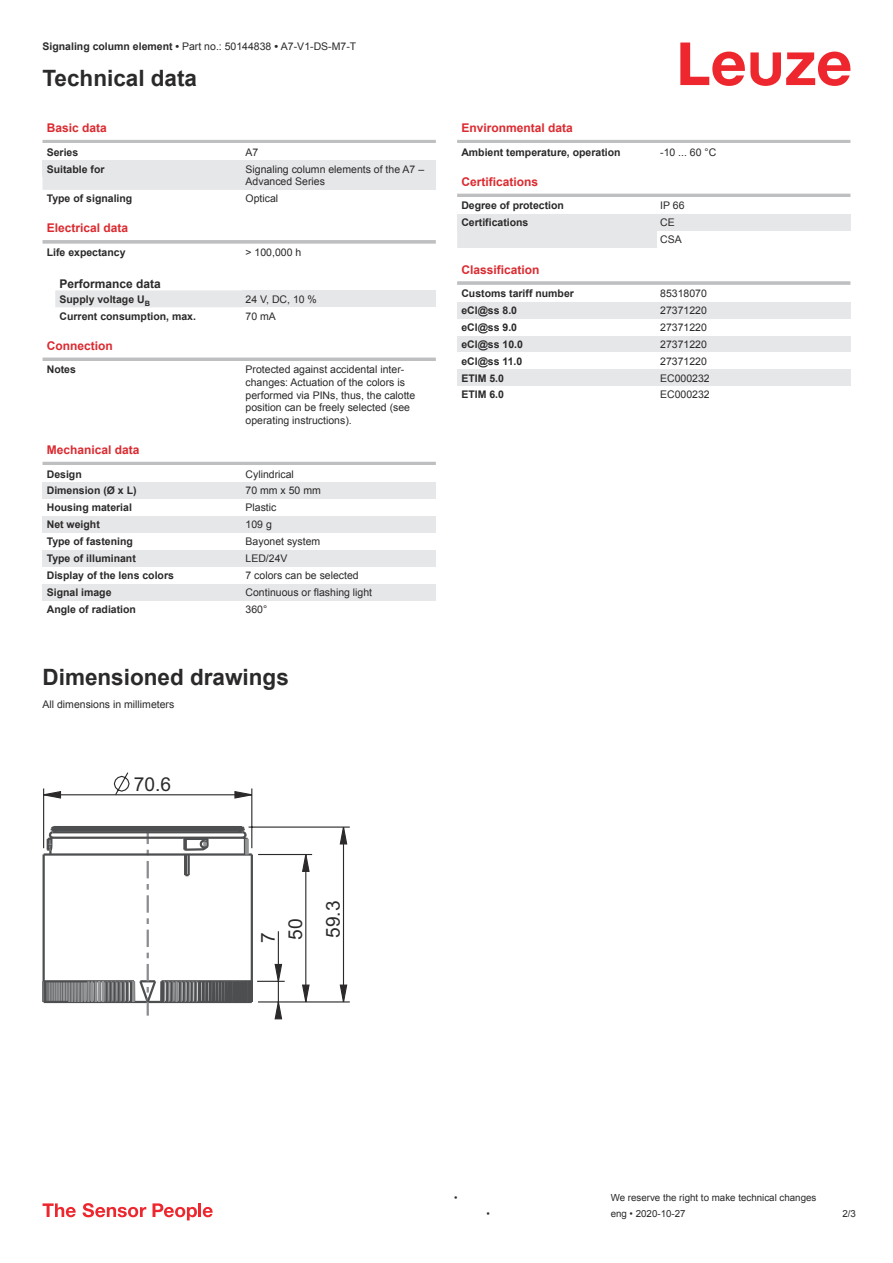
<style>
.page{position:relative;width:893px;height:1263px;background:#fff}
.page>*{position:absolute;margin:0;border:0;box-sizing:border-box;transform-origin:0 0}
.t1{font:700 22.5px "Arial";color:#2b292a}
.t2{font:19.2px/27.5px "Arial";color:#2b292a}
.t3{font:700 12px "Arial";color:#db2a30}
.t4{font:700 12px "Arial";color:#2b292a}
.t5{font:10.5px/12.6px "Arial";color:#2b292a}
.t6{font:700 10.5px "Arial";color:#2b292a}
.t7{font:9.75px "Arial";color:#2b292a}
.s1{font-weight:700}
</style>
<div class="page">
<svg style="left:680px;top:43px;width:170px;height:43px"></svg>
<svg style="left:43px;top:177px;width:199px;height:130px"></svg>
<hr style="left:43px;top:140px;width:393px;height:3px;background:#bdbfc1">
<div style="left:43px;top:160px;width:199px;height:17px;background:#e6e7e9"></div>
<div style="left:242px;top:160px;width:194px;height:30px;background:#e6e7e9"></div>
<div style="left:43px;top:190px;width:199px;height:17px;background:#fff"></div>
<div style="left:43px;top:224px;width:393px;height:18px;background:#fff"></div>
<svg style="left:43px;top:240px;width:393px;height:4px;background:#c3c5c7"></svg>
<div style="left:43px;top:244px;width:199px;height:17px;background:#fff"></div>
<div style="left:242px;top:290px;width:194px;height:17px;background:#e6e7e9"></div>
<hr style="left:43px;top:358px;width:393px;height:3px;background:#bdbfc1">
<hr style="left:43px;top:462px;width:393px;height:3px;background:#bdbfc1">
<div style="left:43px;top:482px;width:199px;height:17px;background:#e6e7e9"></div>
<div style="left:242px;top:482px;width:194px;height:17px;background:#e6e7e9"></div>
<div style="left:43px;top:516px;width:199px;height:17px;background:#e6e7e9"></div>
<div style="left:242px;top:516px;width:194px;height:17px;background:#e6e7e9"></div>
<div style="left:43px;top:550px;width:199px;height:17px;background:#e6e7e9"></div>
<div style="left:242px;top:550px;width:194px;height:17px;background:#e6e7e9"></div>
<div style="left:43px;top:584px;width:199px;height:17px;background:#e6e7e9"></div>
<div style="left:242px;top:584px;width:194px;height:17px;background:#e6e7e9"></div>
<div style="left:457px;top:231px;width:200px;height:17px;background:#e6e7e9"></div>
<hr style="left:457px;top:140px;width:393px;height:3px;background:#bdbfc1">
<hr style="left:457px;top:194px;width:393px;height:3px;background:#bdbfc1">
<div style="left:457px;top:214px;width:200px;height:17px;background:#e6e7e9"></div>
<div style="left:657px;top:214px;width:193px;height:17px;background:#e6e7e9"></div>
<hr style="left:457px;top:281px;width:393px;height:4px;background:#c6c8c9">
<div style="left:457px;top:302px;width:200px;height:17px;background:#e6e7e9"></div>
<div style="left:657px;top:302px;width:193px;height:17px;background:#e6e7e9"></div>
<div style="left:457px;top:336px;width:200px;height:16px;background:#e6e7e9"></div>
<div style="left:657px;top:336px;width:193px;height:16px;background:#e6e7e9"></div>
<div style="left:457px;top:369px;width:200px;height:17px;background:#e6e7e9"></div>
<div style="left:657px;top:369px;width:193px;height:17px;background:#e6e7e9"></div>
<svg style="left:43px;top:1203px;width:33px;height:14px"></svg>
<svg style="left:83px;top:1203px;width:63px;height:14px"></svg>
<svg style="left:153px;top:1203px;width:44px;height:17px"></svg>
<hr style="left:198px;top:1203px;width:3px;height:14px;background:#ed272d">
<svg style="left:203px;top:1207px;width:10px;height:10px"></svg>
<svg style="left:113px;top:772px;width:17px;height:24px"></svg>
<svg style="left:44px;top:790px;width:18px;height:9px"></svg>
<svg style="left:234px;top:790px;width:19px;height:9px"></svg>
<svg style="left:339px;top:828px;width:9px;height:17px"></svg>
<svg style="left:339px;top:984px;width:9px;height:19px"></svg>
<svg style="left:301px;top:855px;width:9px;height:17px"></svg>
<svg style="left:301px;top:984px;width:9px;height:19px"></svg>
<hr style="left:43px;top:788px;width:1px;height:60px;background:#2b292a">
<hr style="left:258px;top:1001px;width:92px;height:1px;background:#2b292a">
<svg style="left:43px;top:824px;width:242px;height:195px"></svg>
<hr style="left:258px;top:854px;width:54px;height:1px;background:#2b292a">
<hr style="left:249px;top:826px;width:101px;height:2px;background:#2b292a">
<hr style="left:251px;top:788px;width:1px;height:60px;background:#2b292a">
<hr style="left:278px;top:931px;width:1px;height:79px;background:#2b292a">
<hr style="left:305px;top:854px;width:1px;height:148px;background:#2b292a">
<hr style="left:343px;top:827px;width:1px;height:175px;background:#2b292a">
<hr style="left:44px;top:794px;width:208px;height:1px;background:#2b292a">
<p class="t5" style="left:43px;top:41px;width:315px"><span class="s1">Signaling column element •</span> Part no.: 50144838 <span class="s1">•</span> A7-V1-DS-M7-T</p>
<h1 class="t1" style="left:43px;top:69px;width:156px">Technical data</h1>
<p class="t3" style="left:47px;top:123px;width:62px">Basic data</p>
<p class="t6" style="left:47px;top:148px;width:33px">Series</p>
<p class="t5" style="left:246px;top:147px;width:14px">A7</p>
<p class="t6" style="left:47px;top:165px;width:59px">Suitable for</p>
<p class="t5" style="left:246px;top:164px;width:180px">Signaling column elements of the A7 –<br>Advanced Series</p>
<p class="t6" style="left:47px;top:194px;width:87px">Type of signaling</p>
<p class="t5" style="left:246px;top:193px;width:34px">Optical</p>
<p class="t3" style="left:47px;top:223px;width:83px">Electrical data</p>
<p class="t6" style="left:47px;top:248px;width:80px">Life expectancy</p>
<p class="t5" style="left:246px;top:247px;width:57px">&gt; 100,000 h</p>
<p class="t4" style="left:60px;top:279px;width:103px">Performance data</p>
<p class="t6" style="left:60px;top:295px;width:92px">Supply voltage U<sub>B</sub></p>
<p class="t5" style="left:246px;top:294px;width:73px">24 V, DC, 10 %</p>
<p class="t6" style="left:60px;top:312px;width:138px">Current consumption, max.</p>
<p class="t5" style="left:246px;top:310px;width:32px">70 mA</p>
<p class="t3" style="left:47px;top:341px;width:67px">Connection</p>
<p class="t6" style="left:47px;top:365px;width:31px">Notes</p>
<p class="t5" style="left:246px;top:364px;width:171px">Protected against accidental inter&shy;changes: Actuation of the colors is performed via PINs, thus, the calotte position can be freely selected (see operating instructions).</p>
<p class="t3" style="left:47px;top:445px;width:94px">Mechanical data</p>
<p class="t6" style="left:47px;top:470px;width:37px">Design</p>
<p class="t5" style="left:246px;top:468px;width:50px">Cylindrical</p>
<p class="t6" style="left:47px;top:487px;width:91px">Dimension (Ø x L)</p>
<p class="t5" style="left:246px;top:485px;width:77px">70 mm x 50 mm</p>
<p class="t6" style="left:47px;top:503px;width:87px">Housing material</p>
<p class="t5" style="left:246px;top:502px;width:32px">Plastic</p>
<p class="t6" style="left:47px;top:520px;width:55px">Net weight</p>
<p class="t5" style="left:246px;top:519px;width:28px">109 g</p>
<p class="t6" style="left:47px;top:537px;width:88px">Type of fastening</p>
<p class="t5" style="left:246px;top:536px;width:76px">Bayonet system</p>
<p class="t6" style="left:47px;top:554px;width:91px">Type of illuminant</p>
<p class="t5" style="left:246px;top:553px;width:44px">LED/24V</p>
<p class="t6" style="left:47px;top:571px;width:129px">Display of the lens colors</p>
<p class="t5" style="left:246px;top:570px;width:115px">7 colors can be selected</p>
<p class="t6" style="left:47px;top:588px;width:66px">Signal image</p>
<p class="t5" style="left:246px;top:587px;width:128px">Continuous or flashing light</p>
<p class="t6" style="left:47px;top:605px;width:91px">Angle of radiation</p>
<p class="t5" style="left:246px;top:604px;width:23px">360°</p>
<h1 class="t1" style="left:43px;top:668px;width:248px">Dimensioned drawings</h1>
<p class="t5" style="left:43px;top:698px;width:133px">All dimensions in millimeters</p>
<h2 class="t2" style="left:134px;top:771px;width:39px">70.6</h2>
<p class="t3" style="left:461px;top:123px;width:113px">Environmental data</p>
<p class="t6" style="left:461px;top:148px;width:161px">Ambient temperature, operation</p>
<p class="t5" style="left:660px;top:147px;width:58px">-10 ... 60 °C</p>
<p class="t3" style="left:461px;top:177px;width:78px">Certifications</p>
<p class="t6" style="left:461px;top:202px;width:104px">Degree of protection</p>
<p class="t5" style="left:660px;top:200px;width:26px">IP 66</p>
<p class="t6" style="left:461px;top:218px;width:69px">Certifications</p>
<p class="t5" style="left:660px;top:215px;width:23px;line-height:17px">CE<br>CSA</p>
<p class="t3" style="left:461px;top:265px;width:80px">Classification</p>
<p class="t6" style="left:461px;top:289px;width:114px">Customs tariff number</p>
<p class="t5" style="left:660px;top:288px;width:48px">85318070</p>
<p class="t6" style="left:461px;top:306px;width:57px">eCl@ss 8.0</p>
<p class="t5" style="left:660px;top:305px;width:48px">27371220</p>
<p class="t6" style="left:461px;top:323px;width:57px">eCl@ss 9.0</p>
<p class="t5" style="left:660px;top:322px;width:48px">27371220</p>
<p class="t6" style="left:461px;top:340px;width:63px">eCl@ss 10.0</p>
<p class="t5" style="left:660px;top:339px;width:48px">27371220</p>
<p class="t6" style="left:461px;top:357px;width:63px">eCl@ss 11.0</p>
<p class="t5" style="left:660px;top:356px;width:48px">27371220</p>
<p class="t6" style="left:461px;top:374px;width:44px">ETIM 5.0</p>
<p class="t5" style="left:660px;top:373px;width:51px">EC000232</p>
<p class="t6" style="left:461px;top:391px;width:44px">ETIM 6.0</p>
<p class="t5" style="left:660px;top:389px;width:51px">EC000232</p>
<h2 class="t2" style="left:254px;top:943px;width:26px;rotate:-90deg">7<br>50</h2>
<h2 class="t2" style="left:319px;top:938px;width:39px;rotate:-90deg">59.3</h2>
<p class="t7" style="left:454px;top:1194px;width:5px">•</p>
<p class="t7" style="left:611px;top:1194px;width:207px">We reserve the right to make technical changes</p>
<p class="t7" style="left:486px;top:1210px;width:5px">•</p>
<p class="t7" style="left:611px;top:1210px;width:76px">eng • 2020-10-27</p>
<p class="t7" style="left:842px;top:1210px;width:15px">2 /3</p>
</div>
